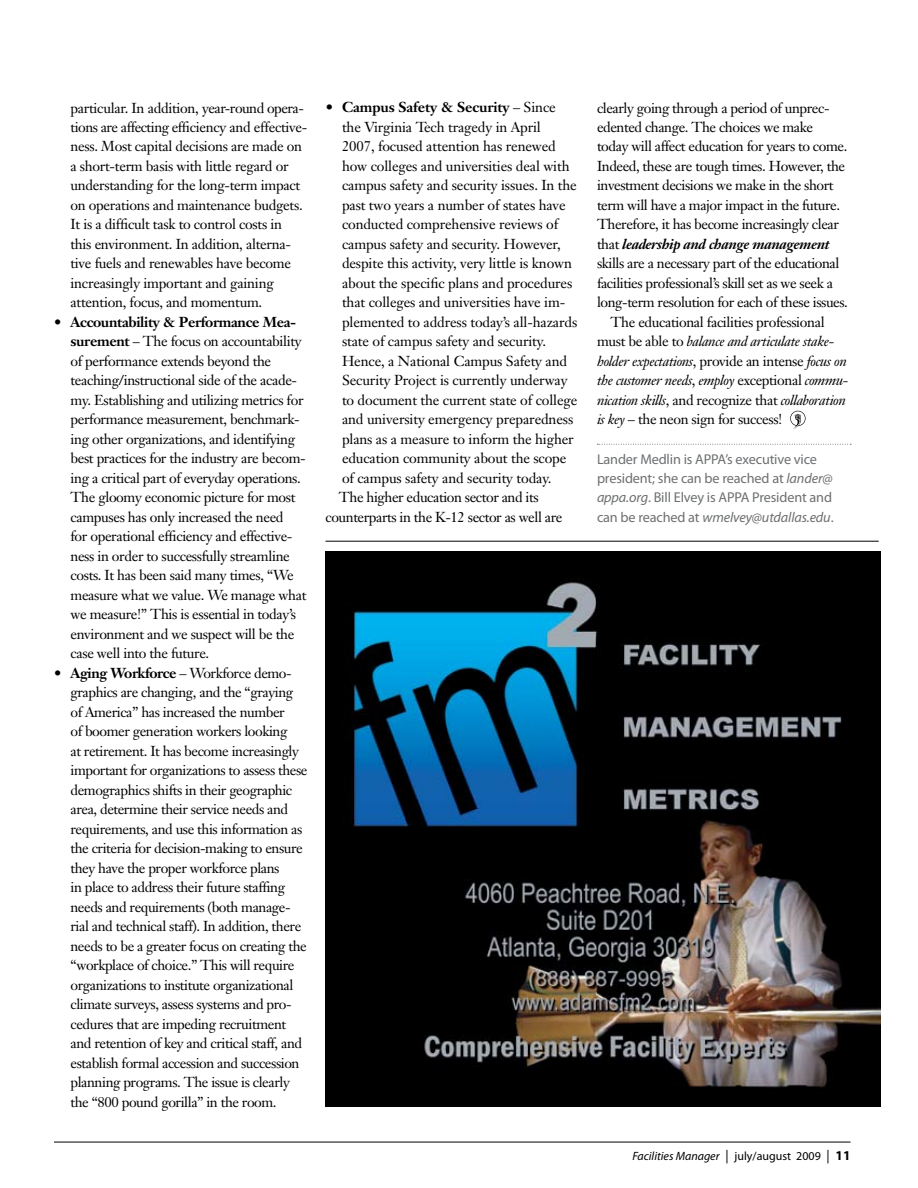
<style>
.page{position:relative;width:918px;height:1188px;background:#fff}
.page>*{position:absolute;margin:0;border:0;box-sizing:border-box;transform-origin:0 0}
.t1{font:14.25px/19.5px "Janson Text";letter-spacing:-.025em;color:#000}
.t2{font:italic 14.25px "Janson Text";letter-spacing:-.025em;color:#000}
.t3{font:14.25px/19.5px "Myriad Pro";letter-spacing:-.01em;color:#6d6f71}
.t4{font:italic 700 14.25px "Janson Text";letter-spacing:-.03em;color:#000}
.t5{font:700 14.25px "Janson Text";letter-spacing:-.01em;color:#000}
.t6{font:italic 12px "Myriad Pro";color:#000}
.s1{font-weight:700}
.s2{font-weight:400}
.s3{font-weight:400;font-style:normal}
.s4{font-style:normal}
.s5{font-style:italic}
.s6{font-style:normal;font-size:13.5px}
.s7{font-weight:700;font-style:normal;font-size:13.5px}
</style>
<div class="page">
<hr style="left:54px;top:1142px;width:796px;height:1px;background:#000">
<svg style="left:597px;top:444px;width:254px;height:1px"></svg>
<svg style="left:790px;top:411px;width:16px;height:18px"></svg>
<img style="left:326px;top:551px;width:555px;height:556px">
<hr style="left:326px;top:541px;width:553px;height:1px;background:#000">
<p class="t1" style="left:70px;top:98px;width:238px">particular. In addition, year-round opera&shy;tions are affecting efficiency and effective&shy;ness. Most capital decisions are made on a short-term basis with little regard or understanding for the long-term impact on operations and maintenance budgets.<br>It is a difficult task to control costs in<br>this environment. In addition, alterna&shy;tive fuels and renewables have become increasingly important and gaining attention, focus, and momentum.</p>
<p class="t1" style="left:70px;top:312px;width:238px;text-indent:-17px"><span class="s1">• Accountability &amp; Performance Mea&shy;surement</span> – The focus on accountability of performance extends beyond the teaching/instructional side of the acade&shy;my. Establishing and utilizing metrics for performance measurement, benchmark&shy;ing other organizations, and identifying best practices for the industry are becom&shy;ing a critical part of everyday operations.<br>The gloomy economic picture for most campuses has only increased the need<br>for operational efficiency and effective&shy;ness in order to successfully streamline costs. It has been said many times, “We measure what we value. We manage what we measure!” This is essential in today’s environment and we suspect will be the case well into the future.</p>
<p class="t1" style="left:71px;top:663px;width:239px;text-indent:-17px"><span class="s1">• Aging Workforce</span> – Workforce demo&shy;graphics are changing, and the “graying of America” has increased the number<br>of boomer generation workers looking<br>at retirement. It has become increasingly important for organizations to assess these demographics shifts in their geographic area, determine their service needs and requirements, and use this information as the criteria for decision-making to ensure they have the proper workforce plans<br>in place to address their future staffing needs and requirements (both manage&shy;rial and technical staff). In addition, there needs to be a greater focus on creating the “workplace of choice.” This will require organizations to institute organizational climate surveys, assess systems and pro&shy;cedures that are impeding recruitment and retention of key and critical staff, and establish formal accession and succession planning programs. The issue is clearly the “800 pound gorilla” in the room.</p>
<p class="t5" style="left:326px;top:98px;width:232px">• Campus Safety &amp; Security <span class="s2">– Since</span></p>
<p class="t1" style="left:342px;top:117px;width:200px">the Virginia Tech tragedy in April</p>
<p class="t1" style="left:342px;top:136px;width:215px">2007, focused attention has renewed</p>
<p class="t1" style="left:342px;top:156px;width:229px">how colleges and universities deal with</p>
<p class="t1" style="left:342px;top:175px;width:236px">campus safety and security issues. In the</p>
<p class="t1" style="left:342px;top:195px;width:225px">past two years a number of states have</p>
<p class="t1" style="left:342px;top:214px;width:218px">conducted comprehensive reviews of</p>
<p class="t1" style="left:342px;top:234px;width:220px">campus safety and security. However,</p>
<p class="t1" style="left:342px;top:253px;width:232px">despite this activity, very little is known</p>
<p class="t1" style="left:342px;top:273px;width:232px">about the specific plans and procedures</p>
<p class="t1" style="left:342px;top:292px;width:225px">that colleges and universities have im-</p>
<p class="t1" style="left:342px;top:312px;width:237px">plemented to address today’s all-hazards</p>
<p class="t1" style="left:342px;top:331px;width:206px">state of campus safety and security.</p>
<p class="t1" style="left:342px;top:351px;width:227px">Hence, a National Campus Safety and</p>
<p class="t1" style="left:342px;top:370px;width:227px">Security Project is currently underway</p>
<p class="t1" style="left:342px;top:390px;width:237px">to document the current state of college</p>
<p class="t1" style="left:342px;top:409px;width:233px">and university emergency preparedness</p>
<p class="t1" style="left:342px;top:429px;width:233px">plans as a measure to inform the higher</p>
<p class="t1" style="left:342px;top:448px;width:226px">education community about the scope</p>
<p class="t1" style="left:342px;top:468px;width:211px">of campus safety and security today.</p>
<p class="t1" style="left:339px;top:487px;width:201px">The higher education sector and its</p>
<p class="t1" style="left:326px;top:507px;width:238px">counterparts in the K-12 sector as well are</p>
<p class="t1" style="left:597px;top:98px;width:234px">clearly going through a period of unprec-</p>
<p class="t1" style="left:597px;top:117px;width:218px">edented change. The choices we make</p>
<p class="t1" style="left:597px;top:137px;width:252px">today will affect education for years to come.</p>
<p class="t1" style="left:597px;top:156px;width:250px">Indeed, these are tough times. However, the</p>
<p class="t1" style="left:597px;top:176px;width:238px">investment decisions we make in the short</p>
<p class="t1" style="left:597px;top:195px;width:245px">term will have a major impact in the future.</p>
<p class="t1" style="left:597px;top:215px;width:243px">Therefore, it has become increasingly clear</p>
<p class="t4" style="left:597px;top:235px;width:234px"><span class="s3">that</span> leadership and change management</p>
<p class="t1" style="left:597px;top:254px;width:244px">skills are a necessary part of the educational</p>
<p class="t1" style="left:597px;top:273px;width:238px">facilities professional’s skill set as we seek a</p>
<p class="t1" style="left:597px;top:293px;width:252px">long-term resolution for each of these issues.</p>
<p class="t1" style="left:610px;top:312px;width:216px">The educational facilities professional</p>
<p class="t2" style="left:597px;top:333px;width:239px"><span class="s4">must be able to</span> balance and articulate stake-</p>
<p class="t2" style="left:597px;top:352px;width:251px">holder expectations<span class="s4">, provide an intense</span> focus on</p>
<p class="t2" style="left:597px;top:372px;width:253px">the customer needs<span class="s4">,</span> employ <span class="s4">exceptional</span> commu-</p>
<p class="t2" style="left:597px;top:391px;width:250px">nication skills<span class="s4">, and recognize that</span> collaboration</p>
<p class="t1" style="left:597px;top:410px;width:187px"><span class="s5">is key</span> – the neon sign for success!</p>
<p class="t3" style="left:597px;top:449px;width:238px">Lander Medlin is APPA’s executive vice president; she can be reached at <span class="s5">lander@ appa.org</span>. Bill Elvey is APPA President and can be reached at <span class="s5">wmelvey@utdallas.edu</span>.</p>
<p class="t6" style="left:632px;top:1149px;width:220px">Facilities Manager <span class="s6">|</span> <span class="s4">july/august 2009</span> <span class="s6">|</span> <span class="s7">11</span></p>
</div>
